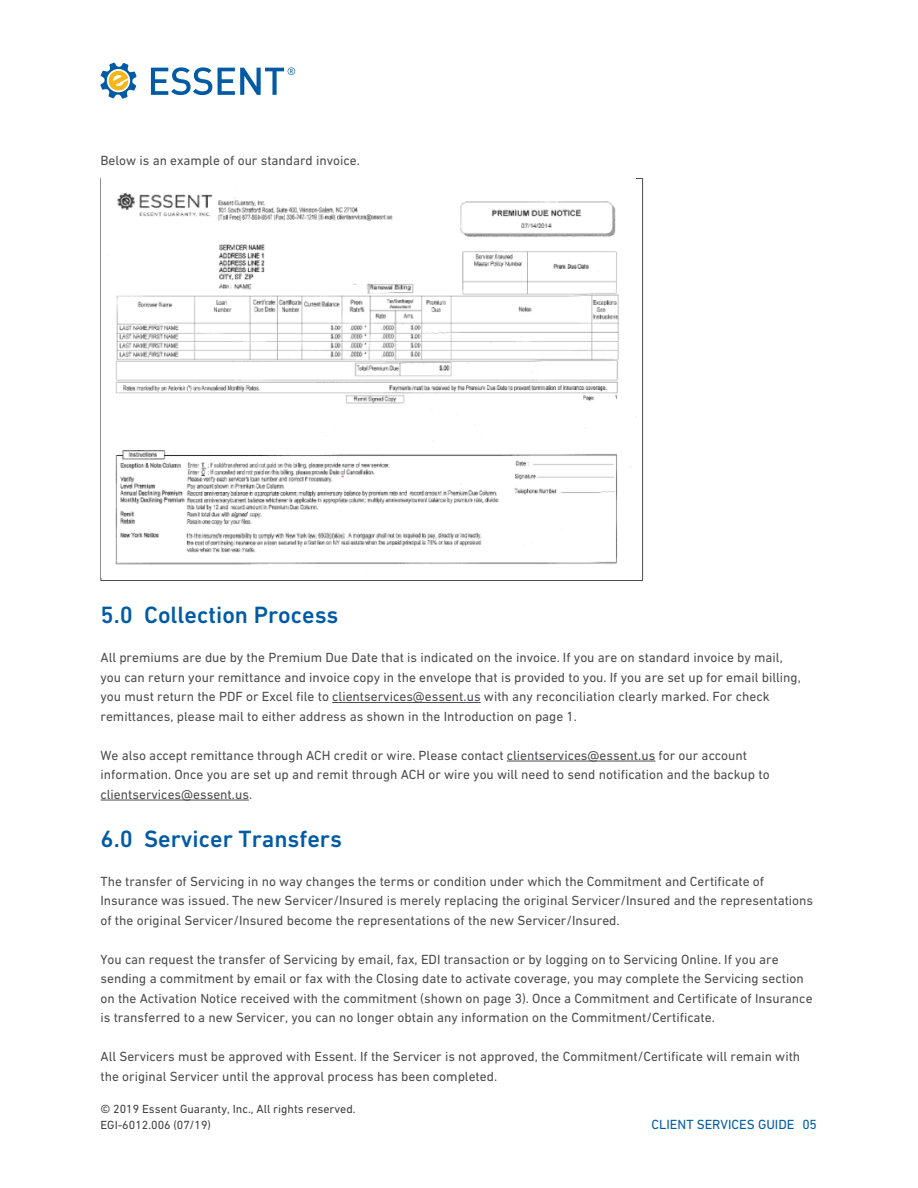
<style>
.page{position:relative;width:918px;height:1188px;background:#fff}
.page>*{position:absolute;margin:0;border:0;box-sizing:border-box;transform-origin:0 0}
.t1{font:500 24px "DIN Next W1 G";color:#005ba4}
.t2{font:13.5px/19.5px "DIN Next W1 G";color:#4d4d4f}
.t3{font:13.5px "DIN Next W1 G";color:#005ba4}
.t4{font:12px/16.5px "DIN Next W1 G";color:#414042}
</style>
<div class="page">
<svg style="left:151px;top:67px;width:61px;height:28px"></svg>
<svg style="left:218px;top:67px;width:77px;height:28px"></svg>
<svg style="left:100px;top:62px;width:37px;height:37px"></svg>
<hr style="left:332px;top:702px;width:149px;height:1px;background:#4d4d4f">
<hr style="left:507px;top:761px;width:148px;height:1px;background:#4d4d4f">
<hr style="left:100px;top:800px;width:149px;height:1px;background:#4d4d4f">
<hr style="left:100px;top:178px;width:543px;height:1px;background:#4d4d4f">
<hr style="left:100px;top:179px;width:1px;height:401px;background:#4d4d4f">
<hr style="left:642px;top:179px;width:1px;height:401px;background:#4d4d4f">
<hr style="left:100px;top:580px;width:543px;height:1px;background:#4d4d4f">
<img style="left:115px;top:186px;width:516px;height:379px">
<p class="t2" style="left:100px;top:151px;width:261px">Below is an example of our standard invoice.</p>
<h1 class="t1" style="left:100px;top:601px;width:240px">5.0 Collection Process</h1>
<p class="t2" style="left:100px;top:648px;width:702px">All premiums are due by the Premium Due Date that is indicated on the invoice. If you are on standard invoice by mail, you can return your remittance and invoice copy in the envelope that is provided to you. If you are set up for email billing, you must return the PDF or Excel file to clientservices@essent.us with any reconciliation clearly marked. For check remittances, please mail to either address as shown in the Introduction on page 1.</p>
<p class="t2" style="left:100px;top:745px;width:671px">We also accept remittance through ACH credit or wire. Please contact clientservices@essent.us for our account information. Once you are set up and remit through ACH or wire you will need to send notification and the backup to clientservices@essent.us.</p>
<h1 class="t1" style="left:100px;top:825px;width:243px">6.0 Servicer Transfers</h1>
<p class="t2" style="left:100px;top:871px;width:714px">The transfer of Servicing in no way changes the terms or condition under which the Commitment and Certificate of<br>Insurance was issued. The new Servicer/Insured is merely replacing the original Servicer/Insured and the representations of the original Servicer/Insured become the representations of the new Servicer/Insured.</p>
<p class="t2" style="left:100px;top:949px;width:714px">You can request the transfer of Servicing by email, fax, EDI transaction or by logging on to Servicing Online. If you are sending a commitment by email or fax with the Closing date to activate coverage, you may complete the Servicing section on the Activation Notice received with the commitment (shown on page 3). Once a Commitment and Certificate of Insurance is transferred to a new Servicer, you can no longer obtain any information on the Commitment/Certificate.</p>
<p class="t2" style="left:100px;top:1047px;width:701px">All Servicers must be approved with Essent. If the Servicer is not approved, the Commitment/Certificate will remain with the original Servicer until the approval process has been completed.</p>
<p class="t4" style="left:100px;top:1101px;width:257px">© 2019 Essent Guaranty, Inc., All rights reserved.<br>EGI-6012.006 (07/19)</p>
<p class="t3" style="left:652px;top:1117px;width:167px">CLIENT SERVICES GUIDE 05</p>
</div>
